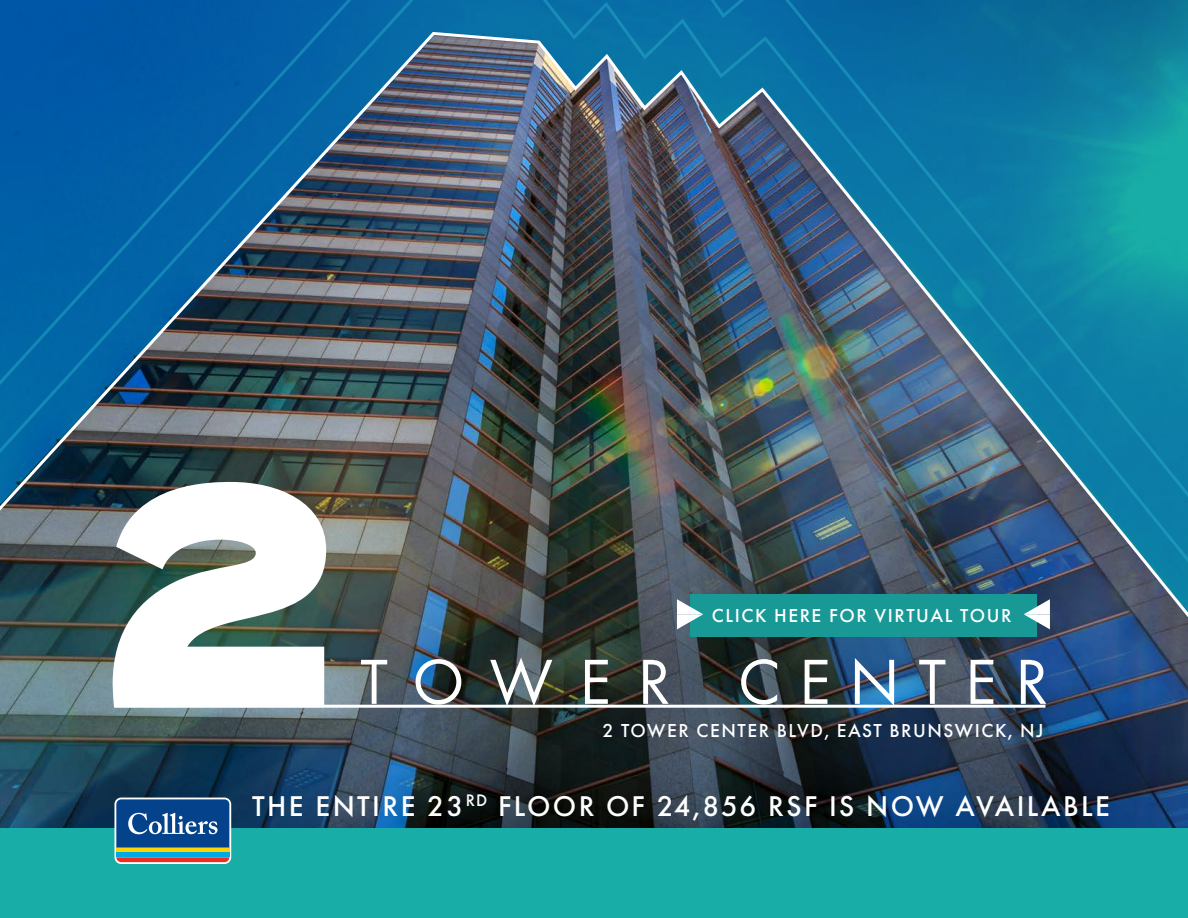
<style>
.page{position:relative;width:1188px;height:918px;background:#fff}
.page>*{position:absolute;margin:0;border:0;box-sizing:border-box;transform-origin:0 0}
.t1{font:900 306.45px "Henderson Sans Basic";color:#fff}
.t2{font:66px "Futura PT";letter-spacing:.28em;color:#fff}
.t3{font:500 29.7px "Futura PT";letter-spacing:.08em;color:#fff}
.t4{font:500 19.5px "Futura PT";letter-spacing:.08em;color:#fff}
</style>
<div class="page">
<img style="left:0;top:0;width:1188px;height:828px">
<div style="left:0;top:828px;width:1188px;height:90px;background:#19ada7"></div>
<svg style="left:114px;top:798px;width:117px;height:66px"></svg>
<div style="left:116px;top:852px;width:113px;height:5px;background:#00a8e4"></div>
<div style="left:116px;top:847px;width:113px;height:5px;background:#fed503"></div>
<svg style="left:116px;top:857px;width:113px;height:5px"></svg>
<svg style="left:116px;top:799px;width:113px;height:48px"></svg>
<hr style="left:114px;top:705px;width:931px;height:3px;background:#fff">
<div style="left:690px;top:594px;width:347px;height:42px;background:#199996"></div>
<svg style="left:1024px;top:599px;width:26px;height:30px"></svg>
<svg style="left:677px;top:599px;width:26px;height:30px"></svg>
<p class="t1" style="left:95px;top:384px;width:255px">2</p>
<p class="t4" style="left:712px;top:604px;width:301px">CLICK HERE FOR VIRTUAL TOUR</p>
<p class="t2" style="left:360px;top:643px;width:690px">TOWER CENTER</p>
<p class="t4" style="left:602px;top:719px;width:443px">2 TOWER CENTER BLVD, EAST BRUNSWICK, NJ</p>
<p class="t3" style="left:252px;top:788px;width:859px">THE ENTIRE 23<sup>RD</sup> FLOOR OF 24,856 RSF IS NOW AVAILABLE</p>
</div>
